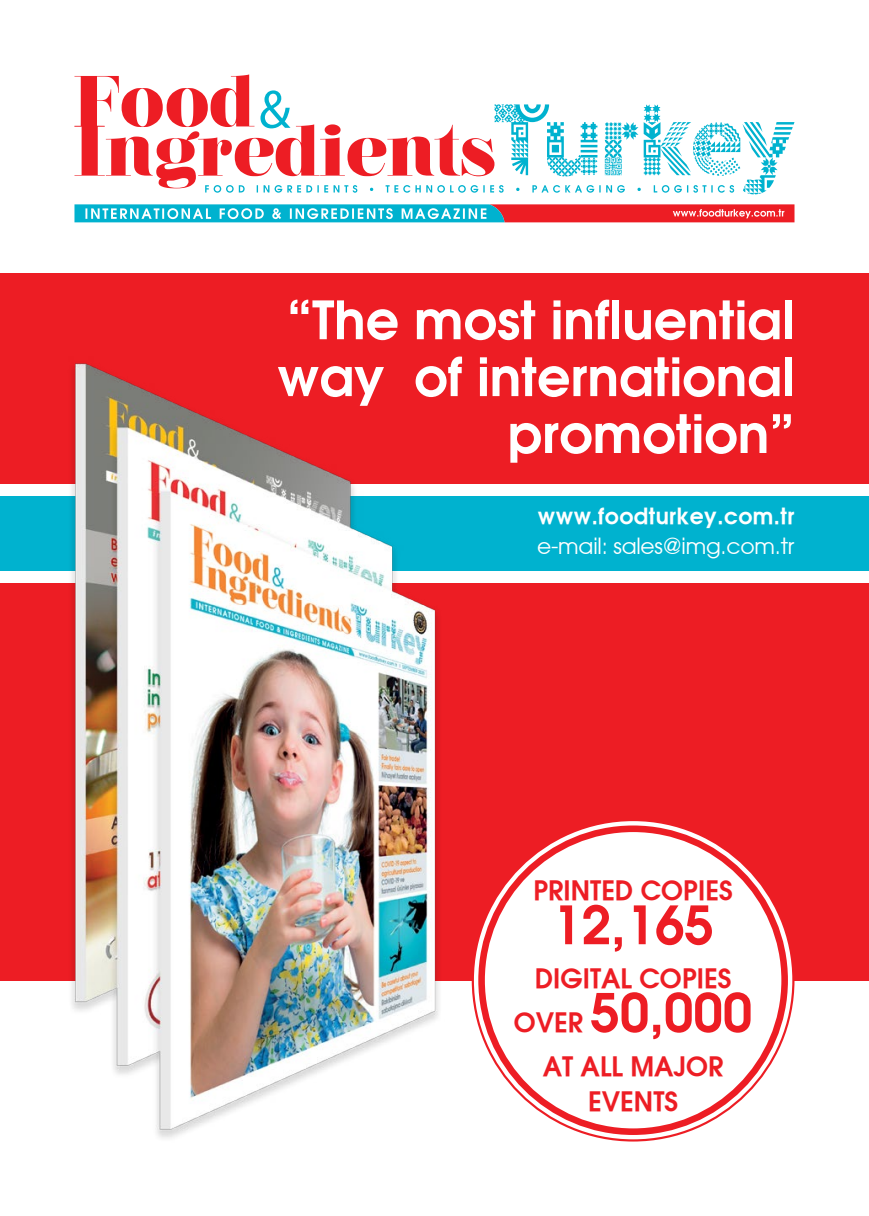
<style>
.page{position:relative;width:869px;height:1216px;background:#fff}
.page>*{position:absolute;margin:0;border:0;box-sizing:border-box;transform-origin:0 0}
.t1{font:700 52.5px/56.9px "Avant Garde";color:#fff;text-align:right}
.t2{font:700 52.5px "Avant Garde";color:#ed1d24}
.t3{font:700 26.25px/35px "Avant Garde";color:#ed1d24;text-align:center}
.t4{font:21.88px "Avant Garde";letter-spacing:-.01em;color:#fff}
.t5{font:700 21.88px "Avant Garde";letter-spacing:.02em;color:#fff}
.s1{font-size:26.25px}
</style>
<div class="page">
<div style="left:0;top:583px;width:868px;height:397px;background:#ed1d24"></div>
<div style="left:0;top:496px;width:868px;height:74px;background:#00b2cf"></div>
<div style="left:0;top:273px;width:868px;height:211px;background:#ed1d24"></div>
<img style="left:55px;top:363px;width:404px;height:775px">
<div style="left:472px;top:820px;width:321px;height:320px;background:#fff;border-radius:50%"></div>
<div style="left:478px;top:825px;width:309px;height:309px;border:7px solid #ed1d24;border-radius:50%"></div>
<svg style="left:74px;top:74px;width:720px;height:120px"></svg>
<svg style="left:74px;top:204px;width:720px;height:18px;background:#858998"></svg>
<p class="t1" style="left:277px;top:290px;width:518px">“The most influential way of international promotion”</p>
<p class="t5" style="left:537px;top:501px;width:258px">www.foodturkey.com.tr</p>
<p class="t4" style="left:537px;top:532px;width:258px">e-mail: sales@img.com.tr</p>
<p class="t3" style="left:533px;top:872px;width:200px">PRINTED COPIES</p>
<p class="t2" style="left:552px;top:890px;width:163px">12,165</p>
<p class="t3" style="left:534px;top:960px;width:198px">DIGITAL COPIES</p>
<p class="t2" style="left:513px;top:977px;width:240px"><span class="s1">OVER</span> 50,000</p>
<p class="t3" style="left:542px;top:1047px;width:182px">AT ALL MAJOR<br>EVENTS</p>
</div>
